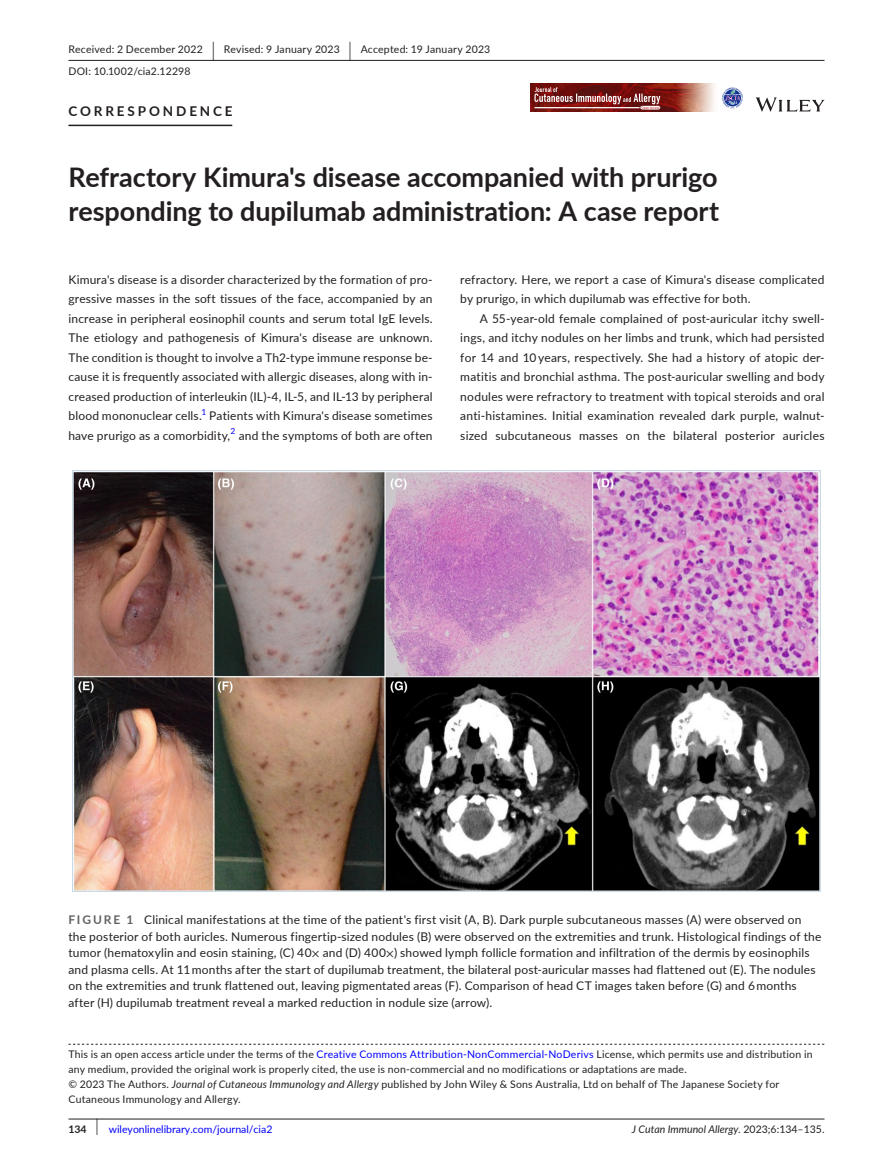
<style>
.page{position:relative;width:893px;height:1174px;background:#fff}
.page>*{position:absolute;margin:0;border:0;box-sizing:border-box;transform-origin:0 0}
.t1{font:700 27px/34.5px "Lato";letter-spacing:-.005em;color:#231f20}
.t2{font:700 13.5px "Lato";letter-spacing:.215em;color:#231f20}
.t3{font:12px/19.5px "Lato";letter-spacing:.015em;color:#231f20}
.t4{font:10.5px/15px "Lato";letter-spacing:.02em;color:#231f20}
.t5{font:10.5px "Lato";color:#00f}
.t6{font:italic 10.5px "Lato";color:#231f20}
.t7{font:8.4px "Lato";color:#00f}
.s1{font-size:19.65px}
.s2{font-weight:700;color:#636366}
.s3{font-family:"STIX"}
.s4{color:#00f}
.s5{font-style:italic}
.s6{font-weight:700;color:#231f20}
.s7{font-size:17.4px;color:#231f20}
.s8{font-style:normal}
</style>
<div class="page">
<hr style="left:68px;top:1118px;width:756px;height:1px;background:#231f20">
<svg style="left:756px;top:97px;width:68px;height:15px"></svg>
<img style="left:530px;top:83px;width:185px;height:29px">
<svg style="left:534px;top:87px;width:126px;height:22px;background:#914543"></svg>
<svg style="left:722px;top:87px;width:21px;height:21px"></svg>
<hr style="left:68px;top:60px;width:756px;height:1px;background:#231f20">
<hr style="left:68px;top:125px;width:164px;height:1px;background:#231f20">
<svg style="left:68px;top:1043px;width:756px;height:1px"></svg>
<img style="left:72px;top:470px;width:749px;height:422px">
<p class="t4" style="left:68px;top:38px;width:423px;line-height:21.8px">Received: 2 December 2022 <span class="s1">|</span> Revised: 9 January 2023 <span class="s1">|</span> Accepted: 19 January 2023<br>DOI: 10.1002/cia2.12298</p>
<p class="t2" style="left:68px;top:101px;width:166px">CORRESPONDENCE</p>
<h1 class="t1" style="left:68px;top:159px;width:652px">Refractory Kimura's disease accompanied with prurigo responding to dupilumab administration: A case report</h1>
<p class="t3" style="left:68px;top:269px;width:366px;text-align:justify">Kimura's disease is a disorder characterized by the formation of pro&shy;gressive masses in the soft tissues of the face, accompanied by an increase in peripheral eosinophil counts and serum total IgE levels.<br>The etiology and pathogenesis of Kimura's disease are unknown.<br>The condition is thought to involve a Th2-type immune response be&shy;cause it is frequently associated with allergic diseases, along with in&shy;creased production of interleukin (IL)-4, IL-5, and IL-13 by peripheral blood mononuclear cells.</p>
<p class="t7" style="left:202px;top:406px;width:6px">1</p>
<p class="t3" style="left:68px;top:405px;width:366px;text-indent:141px">Patients with Kimura's disease sometimes have prurigo as a comorbidity,</p>
<p class="t7" style="left:231px;top:425px;width:6px">2</p>
<p class="t3" style="left:239px;top:425px;width:195px">and the symptoms of both are often</p>
<p class="t3" style="left:460px;top:269px;width:366px">refractory. Here, we report a case of Kimura's disease complicated by prurigo, in which dupilumab was effective for both.</p>
<p class="t3" style="left:460px;top:308px;width:366px;text-align:justify;text-indent:19px">A 55-year-old female complained of post-auricular itchy swell&shy;ings, and itchy nodules on her limbs and trunk, which had persisted for 14 and 10 years, respectively. She had a history of atopic der&shy;matitis and bronchial asthma. The post-auricular swelling and body nodules were refractory to treatment with topical steroids and oral anti-histamines. Initial examination revealed dark purple, walnut&shy;sized subcutaneous masses on the bilateral posterior auricles</p>
<p class="t3" style="left:68px;top:911px;width:754px;line-height:16.5px"><span class="s2">FIGURE 1</span> Clinical manifestations at the time of the patient's first visit (A, B). Dark purple subcutaneous masses (A) were observed on the posterior of both auricles. Numerous fingertip-sized nodules (B) were observed on the extremities and trunk. Histological findings of the tumor (hematoxylin and eosin staining, (C) 40<span class="s3">×</span> and (D) 400<span class="s3">×</span>) showed lymph follicle formation and infiltration of the dermis by eosinophils and plasma cells. At 11 months after the start of dupilumab treatment, the bilateral post-auricular masses had flattened out (E). The nodules on the extremities and trunk flattened out, leaving pigmentated areas (F). Comparison of head CT images taken before (G) and 6 months after (H) dupilumab treatment reveal a marked reduction in nodule size (arrow).</p>
<p class="t4" style="left:68px;top:1046px;width:746px">This is an open access article under the terms of the <span class="s4">Creative Commons Attribution-NonCommercial-NoDerivs</span> License, which permits use and distribution in any medium, provided the original work is properly cited, the use is non-commercial and no modifications or adaptations are made.<br>© 2023 The Authors. <span class="s5">Journal of Cutaneous Immunology and Allergy</span> published by John Wiley &amp; Sons Australia, Ltd on behalf of The Japanese Society for Cutaneous Immunology and Allergy.</p>
<p class="t5" style="left:68px;top:1121px;width:206px"><span class="s6">134</span> <span class="s7">|</span> wileyonlinelibrary.com/journal/cia2</p>
<p class="t6" style="left:632px;top:1121px;width:194px">J Cutan Immunol Allergy. <span class="s8">2023;6:134–135.</span></p>
</div>
